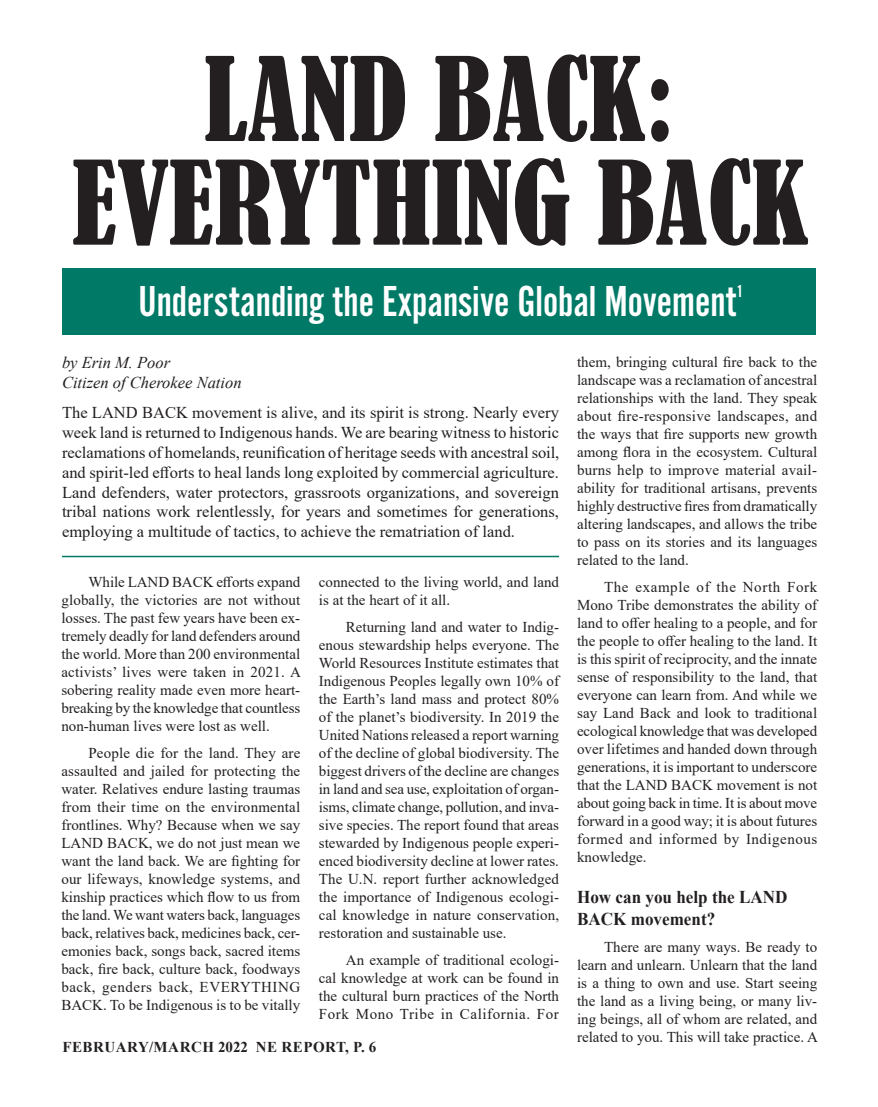
<style>
.page{position:relative;width:878px;height:1107px;background:#fff}
.page>*{position:absolute;margin:0;border:0;box-sizing:border-box;transform-origin:0 0}
.Body_text{font:condensed 108px "Bernard";color:#231f20}
.Body_text-2{font:45px "Alternate Got No 2 D";color:#fff}
.Subhead_3{font:700 18px/21.6px "Times New Roman";color:#231f20;scale:.95 1}
.Body_text-3{font:18px "Alternate Got No 2 D";color:#fff}
.Body_text-4{font:16.5px/19.8px "Times New Roman";color:#231f20;text-align:justify}
.Body_text-5{font:italic 16.5px "Times New Roman";color:#231f20}
.Body_text-6{font:15px/18px "Times New Roman";color:#231f20;text-align:justify}
.t1{font:700 15px "Times New Roman";letter-spacing:.035em;color:#231f20}
</style>
<div class="page">
<div style="left:62px;top:268px;width:754px;height:67px;background:#007a66"></div>
<hr style="left:62px;top:556px;width:497px;height:1px;background:#007a66">
<p class="Body_text" style="left:204px;top:37px;width:471px">LAND BACK:</p>
<p class="Body_text" style="left:72px;top:140px;width:738px">EVERYTHING BACK</p>
<p class="Body_text-2" style="left:138px;top:278px;width:599px">Understanding the Expansive Global Movement</p>
<p class="Body_text-3" style="left:736px;top:281px;width:8px">1</p>
<p class="Body_text-5" style="left:62px;top:351px;width:110px">by Erin M. Poor</p>
<p class="Body_text-5" style="left:62px;top:371px;width:181px">Citizen of Cherokee Nation</p>
<p class="Body_text-4" style="left:62px;top:402px;width:499px">The LAND BACK movement is alive, and its spirit is strong. Nearly every week land is returned to Indigenous hands. We are bearing witness to historic reclamations of homelands, reunification of heritage seeds with ancestral soil, and spirit-led efforts to heal lands long exploited by commercial agriculture.<br>Land defenders, water protectors, grassroots organizations, and sovereign tribal nations work relentlessly, for years and sometimes for generations, employing a multitude of tactics, to achieve the rematriation of land.</p>
<p class="Body_text-6" style="left:61px;top:573px;width:241px;text-indent:27px">While LAND BACK efforts expand globally, the victories are not without losses. The past few years have been ex&shy;tremely deadly for land defenders around the world. More than 200 environmental activists’ lives were taken in 2021. A sobering reality made even more heart&shy;breaking by the knowledge that countless non-human lives were lost as well.</p>
<p class="Body_text-6" style="left:61px;top:744px;width:240px;text-indent:27px">People die for the land. They are assaulted and jailed for protecting the water. Relatives endure lasting traumas from their time on the environmental frontlines. Why? Because when we say LAND BACK, we do not just mean we want the land back. We are fighting for our lifeways, knowledge systems, and kinship practices which flow to us from the land. We want waters back, languages back, relatives back, medicines back, cer&shy;emonies back, songs back, sacred items back, fire back, culture back, foodways back, genders back, EVERYTHING BACK. To be Indigenous is to be vitally</p>
<p class="Body_text-6" style="left:319px;top:573px;width:242px">connected to the living world, and land is at the heart of it all.</p>
<p class="Body_text-6" style="left:319px;top:618px;width:242px;text-indent:27px">Returning land and water to Indig&shy;enous stewardship helps everyone. The World Resources Institute estimates that Indigenous Peoples legally own 10% of the Earth’s land mass and protect 80% of the planet’s biodiversity. In 2019 the United Nations released a report warning of the decline of global biodiversity. The biggest drivers of the decline are changes in land and sea use, exploitation of organ&shy;isms, climate change, pollution, and inva&shy;sive species. The report found that areas stewarded by Indigenous people experi&shy;enced biodiversity decline at lower rates.<br>The U.N. report further acknowledged the importance of Indigenous ecologi&shy;cal knowledge in nature conservation, restoration and sustainable use.</p>
<p class="Body_text-6" style="left:319px;top:951px;width:242px;text-indent:27px">An example of traditional ecologi&shy;cal knowledge at work can be found in the cultural burn practices of the North Fork Mono Tribe in California. For</p>
<p class="t1" style="left:62px;top:1036px;width:315px">FEBRUARY/MARCH 2022 NE REPORT, P. 6</p>
<p class="Body_text-6" style="left:577px;top:352px;width:242px">them, bringing cultural fire back to the landscape was a reclamation of ancestral relationships with the land. They speak about fire-responsive landscapes, and the ways that fire supports new growth among flora in the ecosystem. Cultural burns help to improve material avail&shy;ability for traditional artisans, prevents highly destructive fires from dramatically altering landscapes, and allows the tribe to pass on its stories and its languages related to the land.</p>
<p class="Body_text-6" style="left:577px;top:577px;width:242px;text-indent:27px">The example of the North Fork Mono Tribe demonstrates the ability of land to offer healing to a people, and for the people to offer healing to the land. It is this spirit of reciprocity, and the innate sense of responsibility to the land, that everyone can learn from. And while we say Land Back and look to traditional ecological knowledge that was developed over lifetimes and handed down through generations, it is important to underscore that the LAND BACK movement is not about going back in time. It is about move forward in a good way; it is about futures formed and informed by Indigenous knowledge.</p>
<p class="Subhead_3" style="left:577px;top:886px;width:223px">How can you help the LAND<br>BACK movement?</p>
<p class="Body_text-6" style="left:577px;top:937px;width:242px;text-indent:27px">There are many ways. Be ready to learn and unlearn. Unlearn that the land is a thing to own and use. Start seeing the land as a living being, or many liv&shy;ing beings, all of whom are related, and related to you. This will take practice. A</p>
</div>
